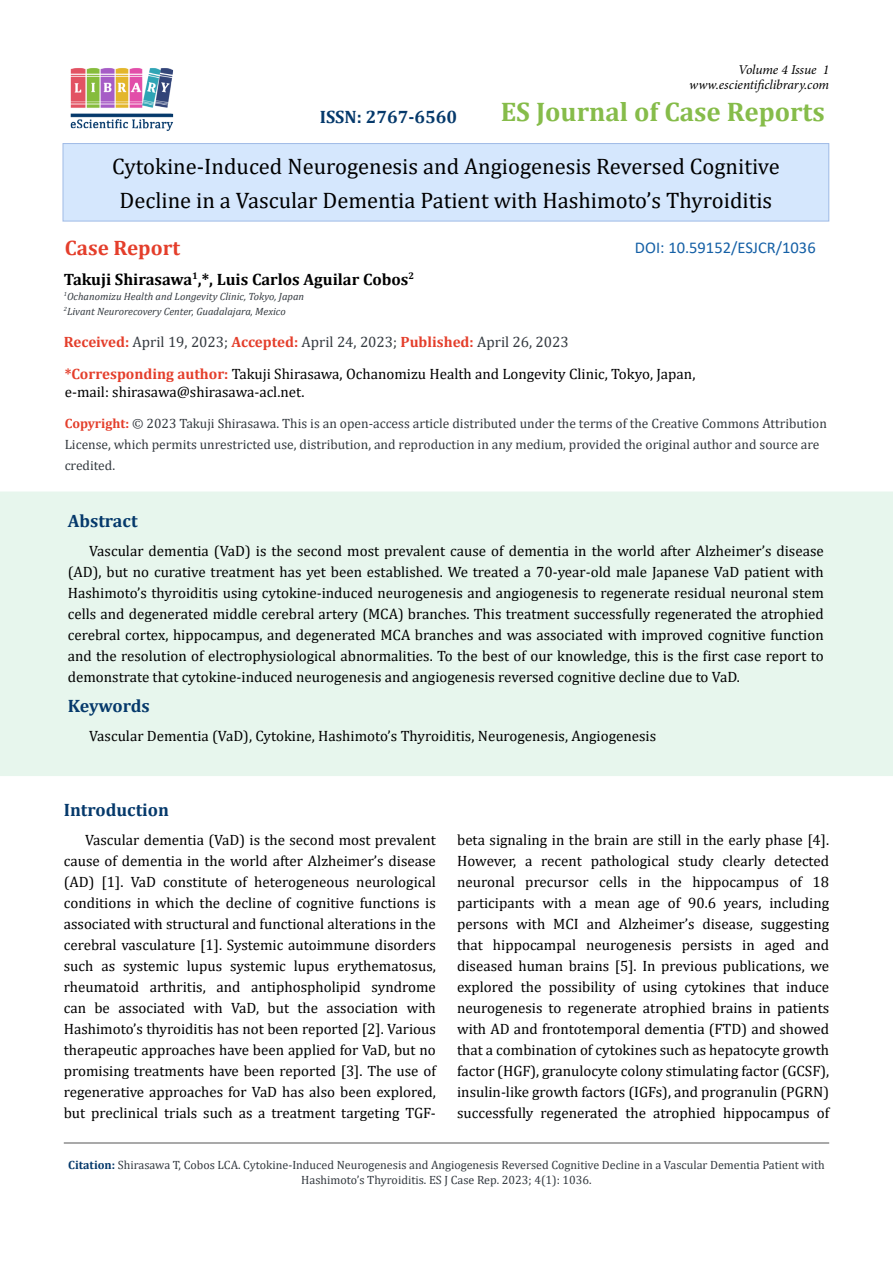
<style>
.page{position:relative;width:893px;height:1263px;background:#fff}
.page>*{position:absolute;margin:0;border:0;box-sizing:border-box;transform-origin:0 0}
.t1{font:700 27px "Cambria";color:#86bc4a}
.t2{font:22.5px/33.8px "Cambria";color:#000;text-align:center}
.t3{font:700 21px "Cambria";color:#e43e2b}
.t4{font:700 18px "Cambria";color:#05396b}
.t5{font:700 16.5px "Cambria";color:#000}
.t6{font:16.5px "Calibri";color:#1560a6}
.t7{font:15px/21px "Cambria";color:#000;text-align:justify}
.t8{font:15px "Cambria";color:#343a40}
.t9{font:13.5px/21px "Cambria";color:#343a40}
.t10{font:italic 13.5px/15px "Minion Pro";letter-spacing:-.01em;color:#000;text-align:right}
.t11{font:12px/15px "Cambria";color:#343a40;text-align:center}
.t12{font:italic 10.5px/15px "Cambria";color:#343a40}
.s1{font-weight:700;color:#e43e2b}
.s2{font-weight:700;color:#05396b}
</style>
<div class="page">
<hr style="left:64px;top:1142px;width:765px;height:1px;background:#000">
<hr style="left:64px;top:1143px;width:765px;height:1px;background:#000">
<img style="left:70px;top:68px;width:104px;height:63px">
<div style="left:63px;top:144px;width:766px;height:77px;background:#d5e7fd"></div>
<div style="left:63px;top:143px;width:766px;height:78px;border:1px solid #a0bbe6"></div>
<div style="left:0;top:491px;width:893px;height:285px;background:#e7f6ed"></div>
<p class="t10" style="left:689px;top:62px;width:141px">Volume 4 Issue 1 www.escientificlibrary.com</p>
<p class="t4" style="left:320px;top:104px;width:139px">ISSN: 2767-6560</p>
<h1 class="t1" style="left:501px;top:93px;width:326px">ES Journal of Case Reports</h1>
<h2 class="t2" style="left:112px;top:150px;width:669px">Cytokine-Induced Neurogenesis and Angiogenesis Reversed Cognitive<br>Decline in a Vascular Dementia Patient with Hashimoto’s Thyroiditis</h2>
<h3 class="t3" style="left:65px;top:233px;width:117px">Case Report</h3>
<p class="t5" style="left:64px;top:267px;width:352px">Takuji Shirasawa<sup>1</sup>,*, Luis Carlos Aguilar Cobos<sup>2</sup></p>
<p class="t12" style="left:64px;top:288px;width:242px"><sup>1</sup>Ochanomizu Health and Longevity Clinic, Tokyo, Japan<br><sup>2</sup>Livant Neurorecovery Center, Guadalajara, Mexico</p>
<p class="t8" style="left:64px;top:333px;width:506px"><span class="s1">Received:</span> April 19, 2023; <span class="s1">Accepted:</span> April 24, 2023; <span class="s1">Published:</span> April 26, 2023</p>
<p class="t6" style="left:635px;top:236px;width:182px">DOI: 10.59152/ESJCR/1036</p>
<p class="t7" style="left:65px;top:365px;width:632px;line-height:18px"><span class="s1">*Corresponding author:</span> Takuji Shirasawa, Ochanomizu Health and Longevity Clinic, Tokyo, Japan, e-mail: shirasawa@shirasawa-acl.net.</p>
<p class="t9" style="left:65px;top:413px;width:764px"><span class="s1">Copyright:</span> © 2023 Takuji Shirasawa. This is an open-access article distributed under the terms of the Creative Commons Attribution<br>License, which permits unrestricted use, distribution, and reproduction in any medium, provided the original author and source are credited.</p>
<p class="t4" style="left:68px;top:508px;width:71px">Abstract</p>
<p class="t7" style="left:68px;top:540px;width:757px;text-indent:21px">Vascular dementia (VaD) is the second most prevalent cause of dementia in the world after Alzheimer’s disease (AD), but no curative treatment has yet been established. We treated a 70-year-old male Japanese VaD patient with Hashimoto’s thyroiditis using cytokine-induced neurogenesis and angiogenesis to regenerate residual neuronal stem cells and degenerated middle cerebral artery (MCA) branches. This treatment successfully regenerated the atrophied cerebral cortex, hippocampus, and degenerated MCA branches and was associated with improved cognitive function and the resolution of electrophysiological abnormalities. To the best of our knowledge, this is the first case report to demonstrate that cytokine-induced neurogenesis and angiogenesis reversed cognitive decline due to VaD.</p>
<p class="t4" style="left:68px;top:693px;width:83px">Keywords</p>
<p class="t7" style="left:89px;top:725px;width:569px">Vascular Dementia (VaD), Cytokine, Hashimoto’s Thyroiditis, Neurogenesis, Angiogenesis</p>
<p class="t4" style="left:64px;top:797px;width:107px">Introduction</p>
<p class="t7" style="left:64px;top:829px;width:374px;text-indent:21px">Vascular dementia (VaD) is the second most prevalent cause of dementia in the world after Alzheimer’s disease (AD) [1]. VaD constitute of heterogeneous neurological conditions in which the decline of cognitive functions is associated with structural and functional alterations in the cerebral vasculature [1]. Systemic autoimmune disorders such as systemic lupus systemic lupus erythematosus, rheumatoid arthritis, and antiphospholipid syndrome can be associated with VaD, but the association with Hashimoto’s thyroiditis has not been reported [2]. Various therapeutic approaches have been applied for VaD, but no promising treatments have been reported [3]. The use of regenerative approaches for VaD has also been explored, but preclinical trials such as a treatment targeting TGF-</p>
<p class="t7" style="left:457px;top:829px;width:374px">beta signaling in the brain are still in the early phase [4].<br>However, a recent pathological study clearly detected neuronal precursor cells in the hippocampus of 18 participants with a mean age of 90.6 years, including persons with MCI and Alzheimer’s disease, suggesting that hippocampal neurogenesis persists in aged and diseased human brains [5]. In previous publications, we explored the possibility of using cytokines that induce neurogenesis to regenerate atrophied brains in patients with AD and frontotemporal dementia (FTD) and showed that a combination of cytokines such as hepatocyte growth factor (HGF), granulocyte colony stimulating factor (GCSF), insulin-like growth factors (IGFs), and progranulin (PGRN) successfully regenerated the atrophied hippocampus of</p>
<p class="t11" style="left:68px;top:1157px;width:758px"><span class="s2">Citation:</span> Shirasawa T, Cobos LCA. Cytokine-Induced Neurogenesis and Angiogenesis Reversed Cognitive Decline in a Vascular Dementia Patient with<br>Hashimoto’s Thyroiditis. ES J Case Rep. 2023; 4(1): 1036.</p>
</div>
